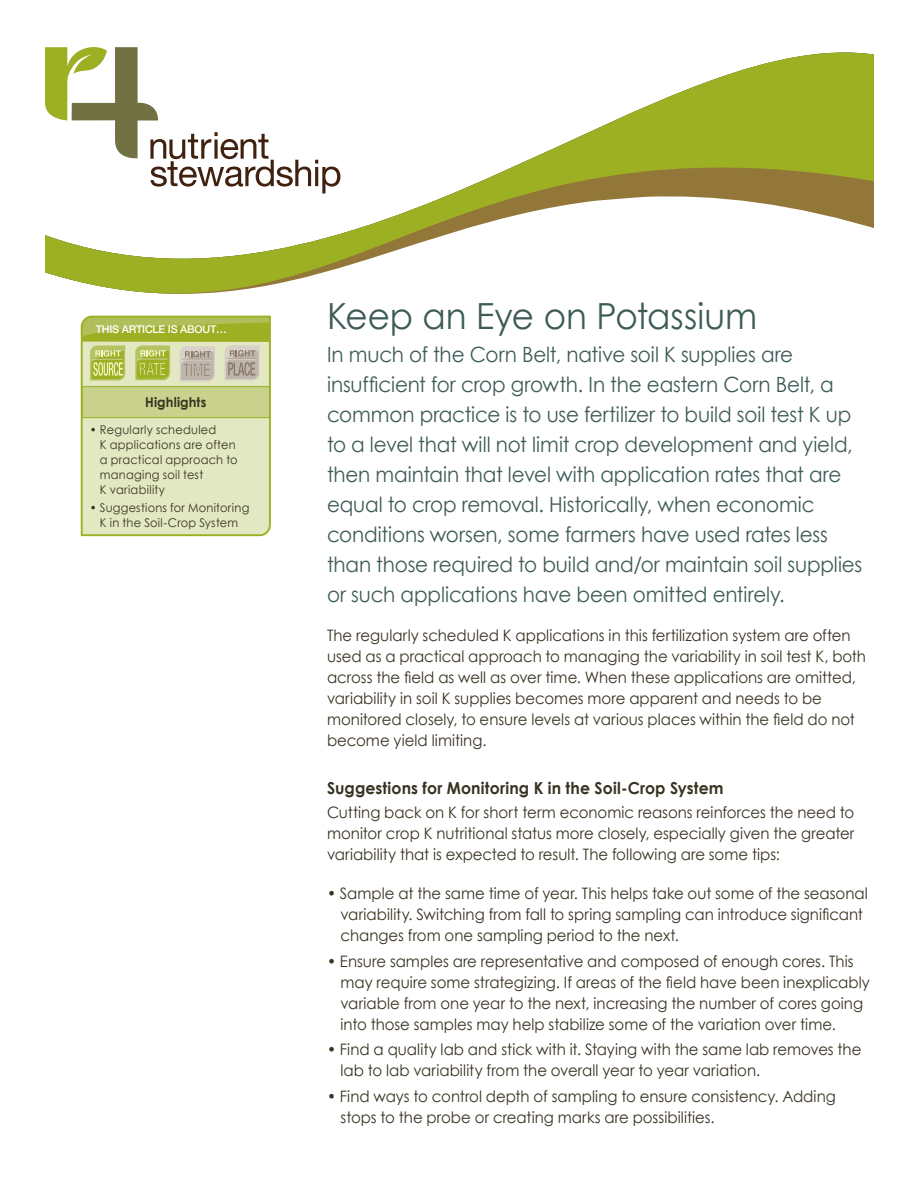
<style>
.page{position:relative;width:918px;height:1188px;background:#fff}
.page>*{position:absolute;margin:0;border:0;box-sizing:border-box;transform-origin:0 0}
.headlines{font:36px "Century Gothic";color:#3e5b57;scale:.95 1}
.Leadin_paragraph{font:21px/30px "Century Gothic";letter-spacing:-.01em;color:#3e5b57;scale:.95 1}
.subhead{font:700 16.5px "Century Gothic";letter-spacing:.01em;color:#383221;scale:.95 1}
.body_bullets{font:15.75px/21px "Century Gothic";color:#383221;scale:.95 1}
.body{font:15.75px/21px "Century Gothic";color:#383221;scale:.95 1}
.subhead-2{font:700 13.5px "Century Gothic";letter-spacing:.01em;color:#383221;scale:.95 1}
.disclaimer{font:12px/15px "Century Gothic";letter-spacing:.02em;color:#383221;scale:.95 1}
.t1{font:500 10.8px "Helvetica Neue LT Std";letter-spacing:-.02em;color:#fff}
</style>
<div class="page">
<svg style="left:45px;top:52px;width:828px;height:242px"></svg>
<svg style="left:45px;top:47px;width:295px;height:146px"></svg>
<svg style="left:80px;top:315px;width:191px;height:222px;background:#d0d89e"></svg>
<p class="t1" style="left:96px;top:323px;width:133px">THIS ARTICLE IS ABOUT…</p>
<p class="subhead-2" style="left:145px;top:394px;width:66px">Highlights</p>
<p class="disclaimer" style="left:100px;top:421px;width:146px;text-indent:-10px">• Regularly scheduled<br>K applications are often a practical approach to managing soil test<br>K variability</p>
<p class="disclaimer" style="left:90px;top:499px;width:169px;text-align:center">• Suggestions for Monitoring<br>K in the Soil-Crop System</p>
<p class="headlines" style="left:327px;top:294px;width:455px">Keep an Eye on Potassium</p>
<p class="Leadin_paragraph" style="left:327px;top:340px;width:565px">In much of the Corn Belt, native soil K supplies are insufficient for crop growth. In the eastern Corn Belt, a common practice is to use fertilizer to build soil test K up to a level that will not limit crop development and yield, then maintain that level with application rates that are equal to crop removal. Historically, when economic conditions worsen, some farmers have used rates less than those required to build and/or maintain soil supplies or such applications have been omitted entirely.</p>
<p class="body" style="left:327px;top:625px;width:569px">The regularly scheduled K applications in this fertilization system are often used as a practical approach to managing the variability in soil test K, both across the field as well as over time. When these applications are omitted, variability in soil K supplies becomes more apparent and needs to be monitored closely, to ensure levels at various places within the field do not become yield limiting.</p>
<p class="subhead" style="left:327px;top:778px;width:419px">Suggestions for Monitoring K in the Soil-Crop System</p>
<p class="body" style="left:327px;top:802px;width:557px;text-align:justify">Cutting back on K for short term economic reasons reinforces the need to monitor crop K nutritional status more closely, especially given the greater variability that is expected to result. The following are some tips:</p>
<p class="body_bullets" style="left:340px;top:883px;width:557px;text-indent:-14px">• Sample at the same time of year. This helps take out some of the seasonal variability. Switching from fall to spring sampling can introduce significant changes from one sampling period to the next.</p>
<p class="body_bullets" style="left:340px;top:950px;width:559px;text-indent:-14px">• Ensure samples are representative and composed of enough cores. This may require some strategizing. If areas of the field have been inexplicably variable from one year to the next, increasing the number of cores going into those samples may help stabilize some of the variation over time.</p>
<p class="body_bullets" style="left:340px;top:1039px;width:550px;text-indent:-14px">• Find a quality lab and stick with it. Staying with the same lab removes the lab to lab variability from the overall year to year variation.</p>
<p class="body_bullets" style="left:340px;top:1085px;width:523px;text-indent:-14px">• Find ways to control depth of sampling to ensure consistency. Adding stops to the probe or creating marks are possibilities.</p>
</div>
